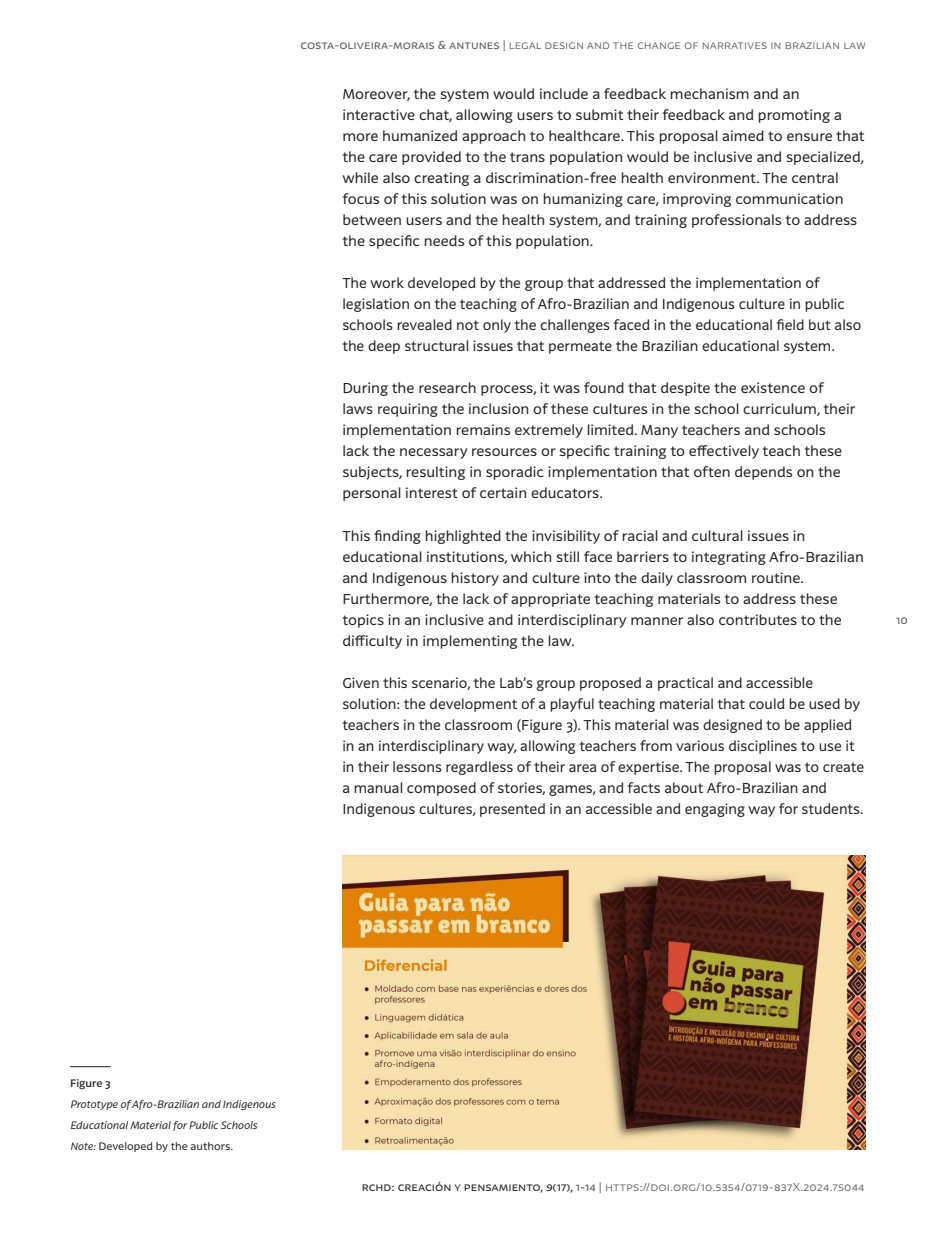
<style>
.page{position:relative;width:943px;height:1241px;background:#fff}
.page>*{position:absolute;margin:0;border:0;box-sizing:border-box;transform-origin:0 0}
.Texto{font:14px/21px "Latina";color:#231f20}
.t1{font:300 11.38px "Latina";color:#57585a}
.t2{font:11.38px "Latina";color:#57585a}
.Nota_al_margen{font:italic 10.5px/21px "Latina";letter-spacing:-.01em;color:#231f20}
.s1{font-weight:400}
.s2{font-weight:500;font-style:normal}
.s3{font-style:normal}
.s4{font-weight:400;color:#231f20}
.s5{font-weight:400;font-style:italic;color:#231f20}
</style>
<div class="page">
<hr style="left:70px;top:1066px;width:41px;height:1px;background:#231f20">
<img style="left:342px;top:855px;width:524px;height:294px">
<p class="t1" style="left:300px;top:38px;width:567px"><span class="s1">costa-oliveira-morais &amp; antunes |</span> legal design and the change of narratives in brazilian law</p>
<p class="Texto" style="left:342px;top:84px;width:524px">Moreover, the system would include a feedback mechanism and an interactive chat, allowing users to submit their feedback and promoting a more humanized approach to healthcare. This proposal aimed to ensure that the care provided to the trans population would be inclusive and specialized, while also creating a discrimination-free health environment. The central focus of this solution was on humanizing care, improving communication between users and the health system, and training professionals to address the specific needs of this population.</p>
<p class="Texto" style="left:342px;top:273px;width:520px">The work developed by the group that addressed the implementation of legislation on the teaching of Afro-Brazilian and Indigenous culture in public schools revealed not only the challenges faced in the educational field but also the deep structural issues that permeate the Brazilian educational system.</p>
<p class="Texto" style="left:342px;top:378px;width:515px">During the research process, it was found that despite the existence of laws requiring the inclusion of these cultures in the school curriculum, their implementation remains extremely limited. Many teachers and schools lack the necessary resources or specific training to effectively teach these subjects, resulting in sporadic implementation that often depends on the personal interest of certain educators.</p>
<p class="Texto" style="left:342px;top:525px;width:523px">This finding highlighted the invisibility of racial and cultural issues in educational institutions, which still face barriers to integrating Afro-Brazilian and Indigenous history and culture into the daily classroom routine.<br>Furthermore, the lack of appropriate teaching materials to address these topics in an inclusive and interdisciplinary manner also contributes to the difficulty in implementing the law.</p>
<p class="Texto" style="left:342px;top:672px;width:523px">Given this scenario, the Lab’s group proposed a practical and accessible solution: the development of a playful teaching material that could be used by teachers in the classroom (Figure 3). This material was designed to be applied in an interdisciplinary way, allowing teachers from various disciplines to use it in their lessons regardless of their area of expertise. The proposal was to create a manual composed of stories, games, and facts about Afro-Brazilian and Indigenous cultures, presented in an accessible and engaging way for students.</p>
<p class="t2" style="left:896px;top:614px;width:13px">10</p>
<p class="Nota_al_margen" style="left:70px;top:1072px;width:208px"><span class="s2">Figure 3<br></span>Prototype of Afro-Brazilian and Indigenous<br>Educational Material for Public Schools<br>Note: <span class="s3">Developed by the authors.</span></p>
<p class="t1" style="left:362px;top:1180px;width:504px"><span class="s4">rchd: creación y pensamiento,</span> <span class="s5">9</span><span class="s4">(17),</span> <span class="s1">1-14 |</span> https://doi.org/10.5354/0719-837X.2024.75044</p>
</div>
